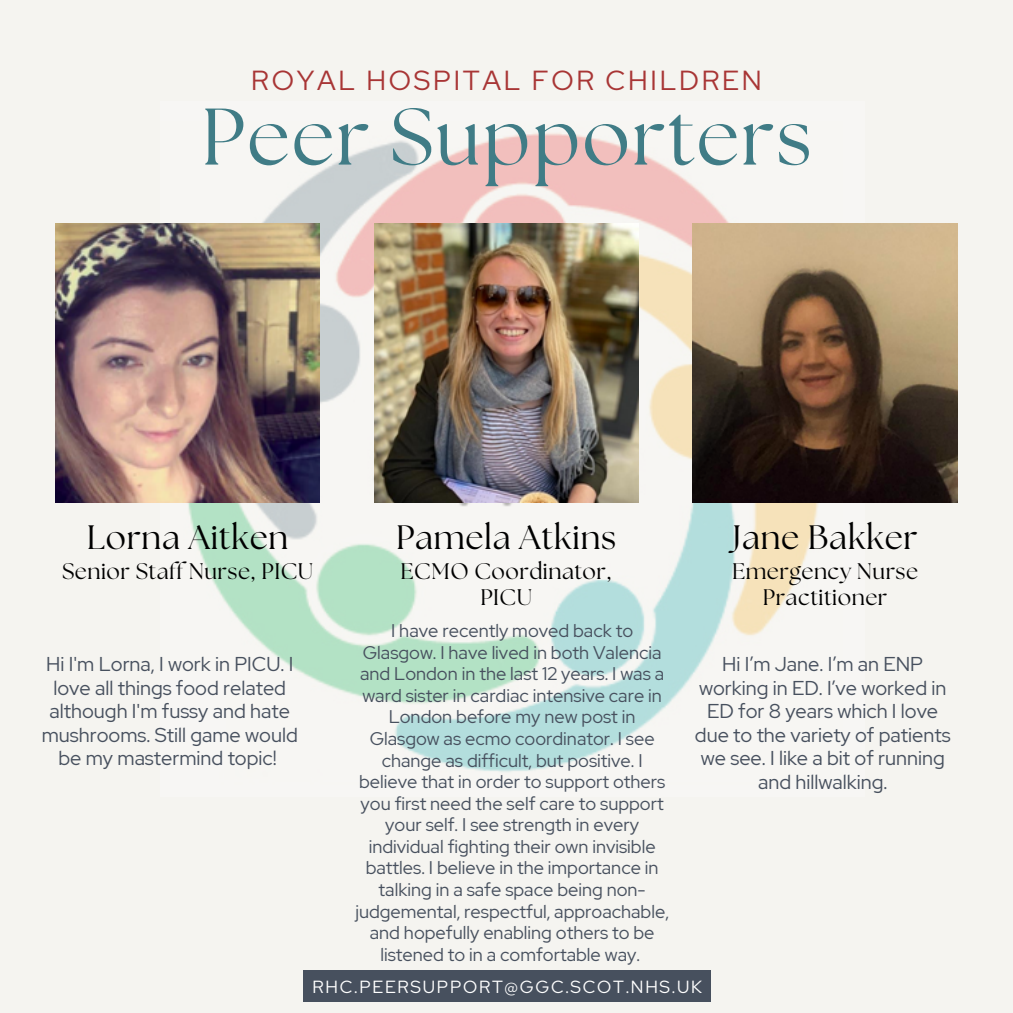
<style>
.page{position:relative;width:1013px;height:1013px;background:#fff}
.page>*{position:absolute;margin:0;border:0;box-sizing:border-box;transform-origin:0 0}
.t1{font:80px "The Seasons";letter-spacing:.02em;color:#407c86}
.t2{font:33.75px "The Seasons";letter-spacing:.02em;color:#000}
.t3{font:27.5px "Red Hat Display";letter-spacing:.1em;color:#a83535}
.t4{font:22.5px/26.2px "The Seasons";letter-spacing:.02em;color:#000;text-align:center}
.t5{font:20px/23.5px "Red Hat Display";color:#47505e;text-align:center}
.t6{font:18.25px/21.5px "Red Hat Display";color:#47505e;text-align:center}
.t7{font:17.5px "Red Hat Display";letter-spacing:.1em;color:#fff}
</style>
<div class="page">
<div style="left:0;top:0;width:1012px;height:1012px;background:#f5f4f0"></div>
<img style="left:160px;top:133px;width:704px;height:639px">
<img style="left:55px;top:224px;width:265px;height:278px">
<img style="left:374px;top:224px;width:264px;height:278px">
<img style="left:693px;top:224px;width:264px;height:278px">
<div style="left:303px;top:970px;width:408px;height:32px;background:#47505e"></div>
<h3 class="t3" style="left:251px;top:62px;width:512px">ROYAL HOSPITAL FOR CHILDREN</h3>
<h1 class="t1" style="left:201px;top:100px;width:612px">Peer Supporters</h1>
<h2 class="t2" style="left:87px;top:522px;width:203px">Lorna Aitken</h2>
<p class="t4" style="left:62px;top:559px;width:252px">Senior Staff Nurse, PICU</p>
<p class="t5" style="left:42px;top:652px;width:257px">Hi I'm Lorna, I work in PICU. I love all things food related although I'm fussy and hate mushrooms. Still game would be my mastermind topic!</p>
<h2 class="t2" style="left:396px;top:522px;width:222px">Pamela Atkins</h2>
<p class="t4" style="left:400px;top:559px;width:213px">ECMO Coordinator,<br>PICU</p>
<p class="t6" style="left:355px;top:620px;width:315px">I have recently moved back to Glasgow. I have lived in both Valencia and London in the last 12 years. I was a ward sister in cardiac intensive care in London before my new post in Glasgow as ecmo coordinator. I see change as difficult, but positive. I believe that in order to support others you first need the self care to support your self. I see strength in every individual fighting their own invisible battles. I believe in the importance in talking in a safe space being non&shy;judgemental, respectful, approachable, and hopefully enabling others to be listened to in a comfortable way.</p>
<h2 class="t2" style="left:732px;top:522px;width:187px">Jane Bakker</h2>
<p class="t4" style="left:732px;top:559px;width:188px">Emergency Nurse<br>Practitioner</p>
<p class="t5" style="left:695px;top:652px;width:257px">Hi I’m Jane. I’m an ENP working in ED. I’ve worked in<br>ED for 8 years which I love due to the variety of patients we see. I like a bit of running and hillwalking.</p>
<p class="t7" style="left:312px;top:974px;width:391px">RHC.PEERSUPPORT@GGC.SCOT.NHS.UK</p>
</div>
